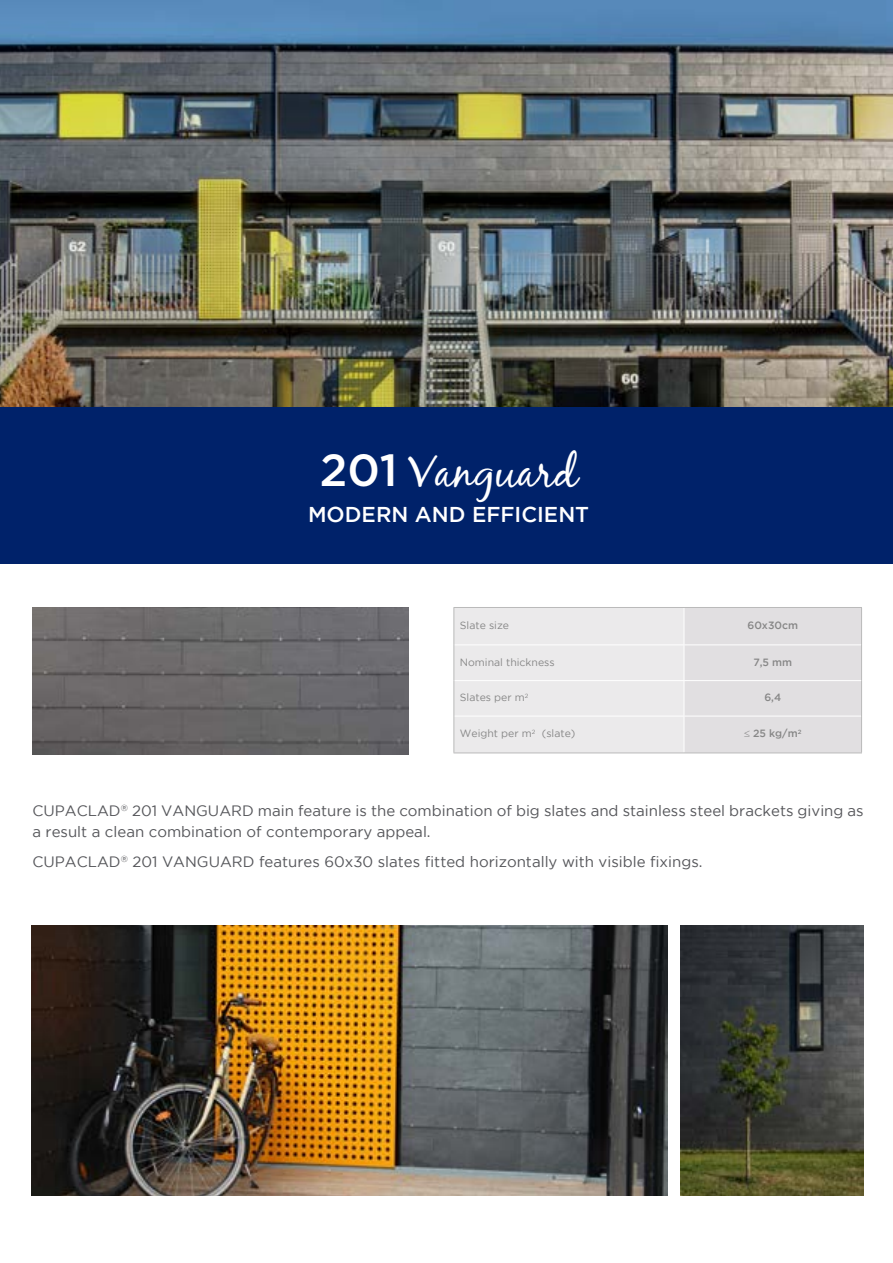
<style>
.page{position:relative;width:893px;height:1263px;background:#fff}
.page>*{position:absolute;margin:0;border:0;box-sizing:border-box;transform-origin:0 0}
.t1{font:45px "Black Jack";color:#fff}
.t2{font:500 21.45px "Gotham";color:#fff}
.t3{font:15px/21px "Gotham";color:#55565a}
.t4{font:10.5px "Gotham";color:#878787}
.t5{font:500 10.5px "Gotham";color:#878787}
.s1{font-family:"Gotham";font-weight:500}
</style>
<div class="page">
<img style="left:32px;top:925px;width:636px;height:270px">
<img style="left:680px;top:925px;width:183px;height:270px">
<img style="left:32px;top:607px;width:377px;height:147px">
<svg style="left:454px;top:608px;width:407px;height:144px;background:#e6e4e6"></svg>
<hr style="left:684px;top:608px;width:1px;height:36px;background:#fff">
<hr style="left:454px;top:644px;width:230px;height:1px;background:#fff">
<hr style="left:684px;top:644px;width:177px;height:1px;background:#fff">
<hr style="left:684px;top:645px;width:1px;height:35px;background:#fff">
<hr style="left:454px;top:680px;width:230px;height:1px;background:#fff">
<hr style="left:684px;top:680px;width:177px;height:1px;background:#fff">
<hr style="left:684px;top:681px;width:1px;height:35px;background:#fff">
<hr style="left:454px;top:716px;width:230px;height:1px;background:#fff">
<hr style="left:684px;top:716px;width:177px;height:1px;background:#fff">
<hr style="left:684px;top:716px;width:1px;height:36px;background:#fff">
<hr style="left:453px;top:607px;width:231px;height:1px;background:#bababa">
<hr style="left:453px;top:608px;width:1px;height:37px;background:#bababa">
<hr style="left:684px;top:607px;width:178px;height:1px;background:#bababa">
<hr style="left:861px;top:608px;width:1px;height:37px;background:#bababa">
<hr style="left:453px;top:645px;width:1px;height:36px;background:#bababa">
<hr style="left:861px;top:645px;width:1px;height:36px;background:#bababa">
<hr style="left:453px;top:681px;width:1px;height:35px;background:#bababa">
<hr style="left:861px;top:681px;width:1px;height:35px;background:#bababa">
<hr style="left:453px;top:716px;width:1px;height:36px;background:#bababa">
<hr style="left:861px;top:716px;width:1px;height:36px;background:#bababa">
<hr style="left:453px;top:752px;width:231px;height:1px;background:#bababa">
<hr style="left:684px;top:752px;width:178px;height:1px;background:#bababa">
<img style="left:0;top:0;width:893px;height:407px">
<div style="left:0;top:407px;width:893px;height:157px;background:#00226a"></div>
<h1 class="t1" style="left:320px;top:444px;width:259px"><span class="s1">201</span> Vanguard</h1>
<h2 class="t2" style="left:308px;top:502px;width:283px">MODERN AND EFFICIENT</h2>
<p class="t4" style="left:460px;top:620px;width:51px">Slate size</p>
<p class="t5" style="left:747px;top:619px;width:52px">60x30cm</p>
<p class="t4" style="left:460px;top:656px;width:96px">Nominal thickness</p>
<p class="t5" style="left:753px;top:656px;width:40px">7,5 mm</p>
<p class="t4" style="left:460px;top:692px;width:70px">Slates per m<sup>2</sup></p>
<p class="t5" style="left:764px;top:692px;width:18px">6,4</p>
<p class="t4" style="left:460px;top:728px;width:117px">Weight per m<sup>2</sup> (slate)</p>
<p class="t5" style="left:744px;top:728px;width:59px">≤ 25 kg/m<sup>2</sup></p>
<p class="t3" style="left:32px;top:800px;width:833px">CUPACLAD<sup>®</sup> 201 VANGUARD main feature is the combination of big slates and stainless steel brackets giving as a result a clean combination of contemporary appeal.</p>
<p class="t3" style="left:32px;top:851px;width:672px">CUPACLAD<sup>®</sup> 201 VANGUARD features 60x30 slates fitted horizontally with visible fixings.</p>
</div>
